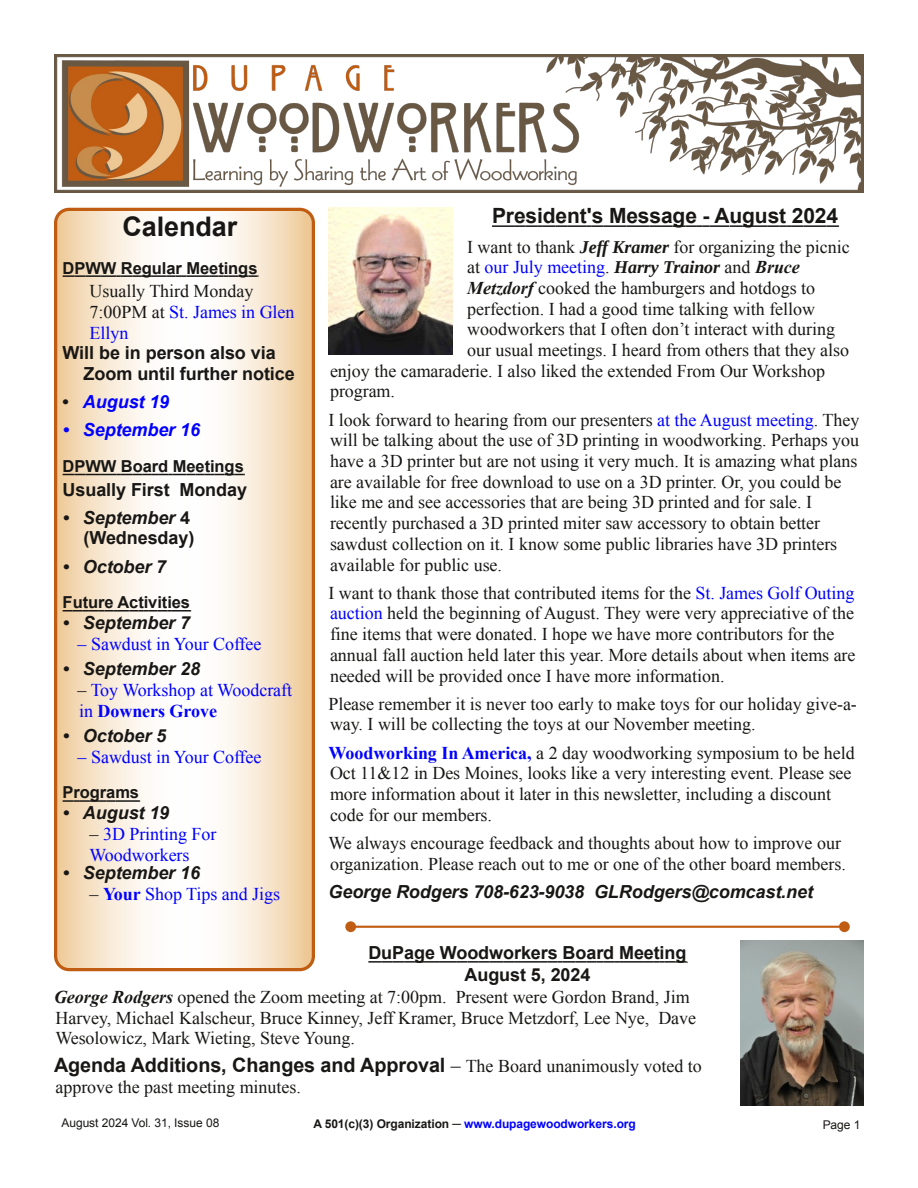
<style>
.page{position:relative;width:918px;height:1188px;background:#fff}
.page>*{position:absolute;margin:0;border:0;box-sizing:border-box;transform-origin:0 0}
.t1{font:700 27px "Arial";color:#181715}
.t2{font:700 21px "Arial";letter-spacing:-.005em;color:#181715}
.t3{font:700 19.8px "Arial";color:#181715}
.t4{font:18px/20.7px "Times New Roman";color:#181715}
.t5{font:18px/20.7px "Times New Roman";color:#00f}
.t6{font:700 18px/20.7px "Arial";letter-spacing:-.005em;color:#181715;text-align:center}
.t7{font:italic 700 18px "Arial";letter-spacing:-.005em;color:#181715}
.t8{font:italic 700 18px "Arial";letter-spacing:-.005em;color:#00f}
.t9{font:700 16.5px "Arial";color:#181715}
.t10{font:700 12px "Arial";letter-spacing:-.005em;color:#00f}
.t11{font:12px "Arial";letter-spacing:-.005em;color:#181715}
.s1{color:#00f}
.s2{font-style:normal;color:#181715}
.s3{font-style:italic}
.s4{color:#181715}
.s5{font-weight:700}
.s6{font-family:"Liberation Serif";font-weight:700;font-style:italic}
.s7{font-family:"Liberation Serif";font-weight:700;font-style:italic;color:#181715}
.s8{font-weight:700;font-style:italic;color:#181715}
.s9{font-weight:700;font-style:italic}
.s10{font-weight:700;color:#00f}
.s11{font-family:"Times New Roman";font-weight:400}
.s12{font-family:"Times New Roman";font-weight:400;font-size:18px}
</style>
<div class="page">
<img style="left:54px;top:54px;width:810px;height:139px">
<svg style="left:368px;top:961px;width:320px;height:2px"></svg>
<svg style="left:492px;top:225px;width:347px;height:2px"></svg>
<img style="left:328px;top:208px;width:124px;height:146px">
<svg style="left:56px;top:209px;width:257px;height:761px"></svg>
<svg style="left:63px;top:275px;width:195px;height:2px"></svg>
<svg style="left:63px;top:474px;width:182px;height:1px"></svg>
<svg style="left:63px;top:610px;width:128px;height:2px"></svg>
<svg style="left:63px;top:800px;width:77px;height:2px"></svg>
<div style="left:54px;top:208px;width:261px;height:763px;border:3px solid #c15d12;border-radius:14px"></div>
<hr style="left:351px;top:926px;width:494px;height:2px;background:#c15d12">
<div style="left:345px;top:921px;width:11px;height:11px;background:#c15d12;border-radius:50%"></div>
<div style="left:839px;top:921px;width:11px;height:11px;background:#c15d12;border-radius:50%"></div>
<img style="left:740px;top:940px;width:124px;height:166px">
<h1 class="t1" style="left:122px;top:212px;width:117px">Calendar</h1>
<p class="t9" style="left:63px;top:259px;width:196px">DPWW Regular Meetings</p>
<p class="t4" style="left:90px;top:281px;width:206px">Usually Third Monday<br>7:00PM at <span class="s1">St. James in Glen<br>Ellyn</span></p>
<p class="t6" style="left:84px;top:343px;width:213px;text-align:left;text-indent:-21px">Will be in person also via<br>Zoom until further notice</p>
<p class="t8" style="left:63px;top:392px;width:108px"><span class="s2">•</span> August 19</p>
<p class="t8" style="left:63px;top:420px;width:139px">• September 16</p>
<p class="t9" style="left:63px;top:457px;width:183px">DPWW Board Meetings</p>
<p class="t6" style="left:63px;top:479px;width:186px">Usually First Monday</p>
<p class="t6" style="left:63px;top:507px;width:133px;text-align:right"><span class="s3">• September</span> 4 (Wednesday)</p>
<p class="t7" style="left:63px;top:556px;width:105px">• October 7</p>
<p class="t9" style="left:63px;top:593px;width:129px">Future Activities</p>
<p class="t7" style="left:63px;top:613px;width:129px">• September 7</p>
<p class="t5" style="left:78px;top:633px;width:185px">– Sawdust in Your Coffee</p>
<p class="t7" style="left:63px;top:659px;width:139px">• September 28</p>
<p class="t5" style="left:78px;top:680px;width:216px"><span class="s4">–</span> Toy Workshop at Woodcraft in <span class="s5">Downers Grove</span></p>
<p class="t7" style="left:63px;top:726px;width:105px">• October 5</p>
<p class="t5" style="left:78px;top:747px;width:185px">– Sawdust in Your Coffee</p>
<p class="t9" style="left:63px;top:783px;width:78px">Programs</p>
<p class="t7" style="left:63px;top:803px;width:108px">• August 19</p>
<p class="t5" style="left:90px;top:824px;width:129px"><span class="s4">–</span> 3D Printing For<br>Woodworkers</p>
<p class="t7" style="left:63px;top:863px;width:139px">• September 16</p>
<p class="t5" style="left:90px;top:883px;width:192px"><span class="s4">–</span> <span class="s5">Your</span> Shop Tips and Jigs</p>
<p class="t2" style="left:492px;top:204px;width:348px">President's Message - August 2024</p>
<p class="t4" style="left:467px;top:236px;width:384px">I want to thank <span class="s6">Jeff Kramer</span> for organizing the picnic</p>
<p class="t5" style="left:467px;top:257px;width:334px"><span class="s4">at</span> our July meeting<span class="s4">.</span> <span class="s7">Harry Trainor</span> <span class="s4">and</span> <span class="s8">Bruce</span></p>
<p class="t4" style="left:467px;top:278px;width:349px"><span class="s9">Metzdorf</span> cooked the hamburgers and hotdogs to</p>
<p class="t4" style="left:467px;top:298px;width:349px">perfection. I had a good time talking with fellow</p>
<p class="t4" style="left:467px;top:319px;width:369px">woodworkers that I often don’t interact with during</p>
<p class="t4" style="left:467px;top:340px;width:383px">our usual meetings. I heard from others that they also</p>
<p class="t4" style="left:330px;top:360px;width:496px">enjoy the camaraderie. I also liked the extended From Our Workshop</p>
<p class="t4" style="left:330px;top:381px;width:67px">program.</p>
<p class="t4" style="left:328px;top:409px;width:532px">I look forward to hearing from our presenters <span class="s1">at the August meeting</span>. They will be talking about the use of 3D printing in woodworking. Perhaps you have a 3D printer but are not using it very much. It is amazing what plans are available for free download to use on a 3D printer. Or, you could be like me and see accessories that are being 3D printed and for sale. I recently purchased a 3D printed miter saw accessory to obtain better sawdust collection on it. I know some public libraries have 3D printers available for public use.</p>
<p class="t4" style="left:328px;top:582px;width:528px">I want to thank those that contributed items for the <span class="s1">St. James Golf Outing auction</span> held the beginning of August. They were very appreciative of the fine items that were donated. I hope we have more contributors for the annual fall auction held later this year. More details about when items are needed will be provided once I have more information.</p>
<p class="t4" style="left:328px;top:693px;width:530px">Please remember it is never too early to make toys for our holiday give-a&shy;way. I will be collecting the toys at our November meeting.</p>
<p class="t4" style="left:328px;top:742px;width:528px"><span class="s10">Woodworking In America,</span> a 2 day woodworking symposium to be held Oct 11&amp;12 in Des Moines, looks like a very interesting event. Please see more information about it later in this newsletter, including a discount code for our members.</p>
<p class="t4" style="left:328px;top:832px;width:519px">We always encourage feedback and thoughts about how to improve our organization. Please reach out to me or one of the other board members.</p>
<p class="t7" style="left:328px;top:882px;width:486px">George Rodgers 708-623-9038 GLRodgers@comcast.net</p>
<p class="t6" style="left:368px;top:942px;width:320px;line-height:21.9px">DuPage Woodworkers Board Meeting<br>August 5, 2024</p>
<p class="t4" style="left:54px;top:986px;width:644px"><span class="s9">George Rodgers</span> opened the Zoom meeting at 7:00pm. Present were Gordon Brand, Jim<br>Harvey, Michael Kalscheur, Bruce Kinney, Jeff Kramer, Bruce Metzdorf, Lee Nye, Dave<br>Wesolowicz, Mark Wieting, Steve Young.</p>
<p class="t3" style="left:54px;top:1055px;width:649px">Agenda Additions, Changes and Approval <span class="s11">–</span> <span class="s12">The Board unanimously voted to</span></p>
<p class="t4" style="left:56px;top:1077px;width:247px">approve the past meeting minutes.</p>
<p class="t11" style="left:62px;top:1116px;width:159px">August 2024 Vol. 31, Issue 08</p>
<p class="t10" style="left:313px;top:1117px;width:324px"><span class="s4">A 501(c)(3) Organization ─</span> www.dupagewoodworkers.org</p>
<p class="t11" style="left:823px;top:1118px;width:39px">Page 1</p>
</div>
